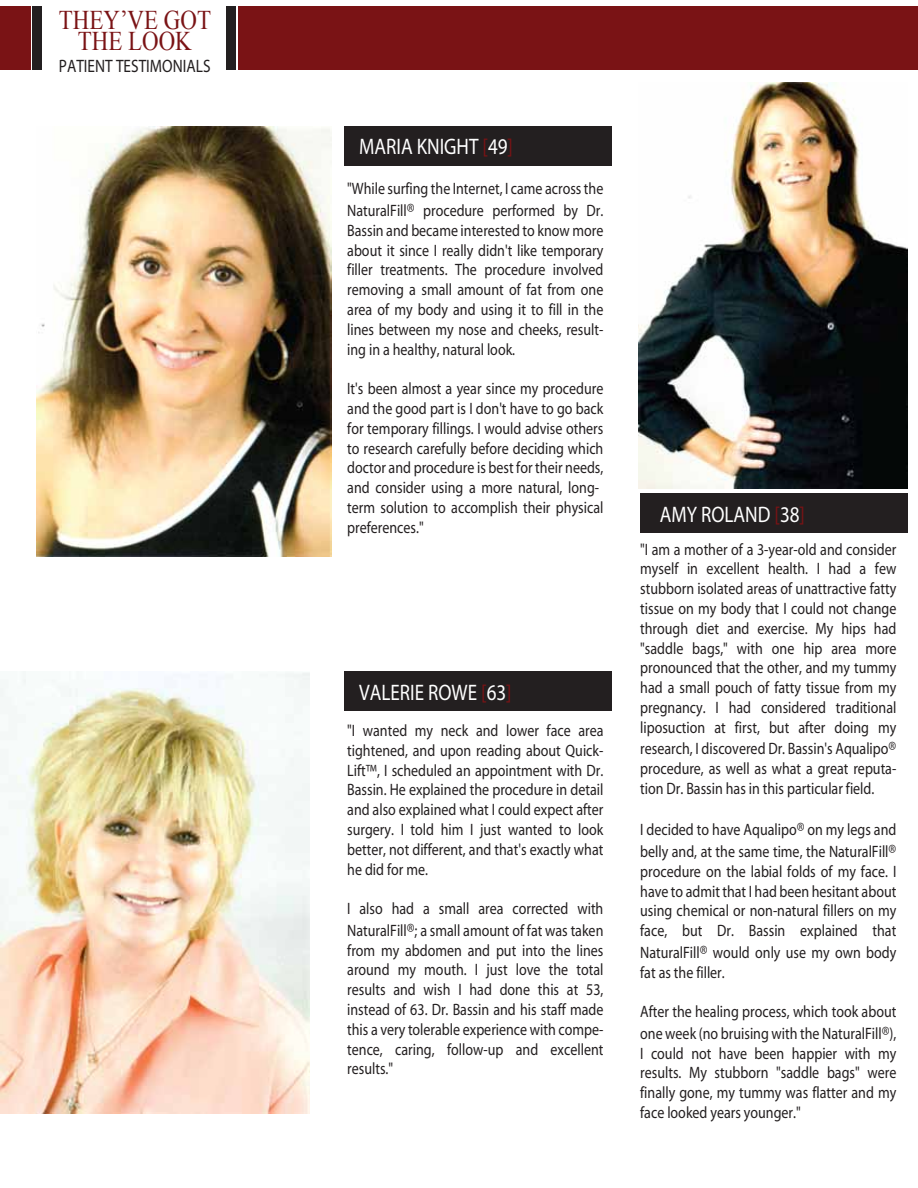
<style>
.page{position:relative;width:918px;height:1188px;background:#fff}
.page>*{position:absolute;margin:0;border:0;box-sizing:border-box;transform-origin:0 0}
.t1{font:27px/21px "Times New Roman";color:#7a1315;text-align:center;scale:.85 1}
.t2{font:22.5px "Myriad";color:#fff;scale:.85 1}
.t3{font:18px "Myriad";color:#231f20;scale:.85 1}
.t4{font:16.5px/19.8px "Myriad";color:#231f20;text-align:justify;scale:.85 1}
.s1{color:#7a1315}
.s2{font-size:18px}
</style>
<div class="page">
<img style="left:37px;top:126px;width:295px;height:431px">
<img style="left:638px;top:83px;width:269px;height:406px">
<img style="left:0;top:672px;width:310px;height:442px">
<div style="left:0;top:7px;width:918px;height:63px;background:#7a1315"></div>
<div style="left:31px;top:2px;width:206px;height:72px;background:#fff"></div>
<div style="left:32px;top:7px;width:10px;height:63px;background:#231f20"></div>
<div style="left:226px;top:7px;width:10px;height:63px;background:#231f20"></div>
<div style="left:345px;top:126px;width:267px;height:39px;background:#231f20"></div>
<div style="left:640px;top:494px;width:267px;height:39px;background:#231f20"></div>
<div style="left:345px;top:672px;width:267px;height:39px;background:#231f20"></div>
<h1 class="t1" style="left:59px;top:10px;width:181px">THEY’VE GOT<br>THE LOOK</h1>
<p class="t3" style="left:59px;top:57px;width:180px">PATIENT TESTIMONIALS</p>
<h2 class="t2" style="left:359px;top:135px;width:183px">MARIA KNIGHT <span class="s1">[</span>49<span class="s1">]</span></h2>
<p class="t4" style="left:347px;top:179px;width:303px;line-height:21.6px">"While surfing the Internet, I came across the<br>NaturalFill<span class="s2">®</span> procedure performed by Dr.</p>
<p class="t4" style="left:347px;top:221px;width:303px">Bassin and became interested to know more about it since I really didn't like temporary filler treatments. The procedure involved removing a small amount of fat from one area of my body and using it to fill in the lines between my nose and cheeks, result&shy;ing in a healthy, natural look.</p>
<p class="t4" style="left:347px;top:380px;width:303px;text-align:left">It's been almost a year since my procedure and the good part is I don't have to go back for temporary fillings. I would advise others to research carefully before deciding which doctor and procedure is best for their needs, and consider using a more natural, long&shy;term solution to accomplish their physical preferences."</p>
<h2 class="t2" style="left:359px;top:681px;width:181px">VALERIE ROWE <span class="s1">[</span>63<span class="s1">]</span></h2>
<p class="t4" style="left:347px;top:721px;width:303px">"I wanted my neck and lower face area tightened, and upon reading about Quick-Lift™, I scheduled an appointment with Dr.<br>Bassin. He explained the procedure in detail and also explained what I could expect after surgery. I told him I just wanted to look better, not different, and that's exactly what he did for me.</p>
<p class="t4" style="left:347px;top:899px;width:303px;line-height:21.6px">I also had a small area corrected with<br>NaturalFill<span class="s2">®</span>; a small amount of fat was taken</p>
<p class="t4" style="left:347px;top:941px;width:303px">from my abdomen and put into the lines around my mouth. I just love the total results and wish I had done this at 53, instead of 63. Dr. Bassin and his staff made this a very tolerable experience with compe&shy;tence, caring, follow-up and excellent results."</p>
<h2 class="t2" style="left:660px;top:503px;width:173px">AMY ROLAND <span class="s1">[</span>38<span class="s1">]</span></h2>
<p class="t4" style="left:640px;top:540px;width:303px">"I am a mother of a 3-year-old and consider myself in excellent health. I had a few stubborn isolated areas of unattractive fatty tissue on my body that I could not change through diet and exercise. My hips had "saddle bags," with one hip area more pronounced that the other, and my tummy had a small pouch of fatty tissue from my pregnancy. I had considered traditional liposuction at first, but after doing my</p>
<p class="t4" style="left:640px;top:740px;width:303px">research, I discovered Dr. Bassin's Aqualipo<span class="s2">® </span>procedure, as well as what a great reputa&shy;tion Dr. Bassin has in this particular field.</p>
<p class="t4" style="left:640px;top:820px;width:303px;line-height:21.6px">I decided to have Aqualipo<span class="s2">®</span> on my legs and belly and, at the same time, the NaturalFill<span class="s2">®</span></p>
<p class="t4" style="left:640px;top:862px;width:303px">procedure on the labial folds of my face. I have to admit that I had been hesitant about using chemical or non-natural fillers on my face, but Dr. Bassin explained that</p>
<p class="t4" style="left:640px;top:943px;width:303px">NaturalFill<span class="s2">®</span> would only use my own body fat as the filler.</p>
<p class="t4" style="left:640px;top:1002px;width:303px;line-height:21.6px">After the healing process, which took about one week (no bruising with the NaturalFill<span class="s2">®</span>),</p>
<p class="t4" style="left:640px;top:1044px;width:303px">I could not have been happier with my results. My stubborn "saddle bags" were finally gone, my tummy was flatter and my face looked years younger."</p>
</div>
